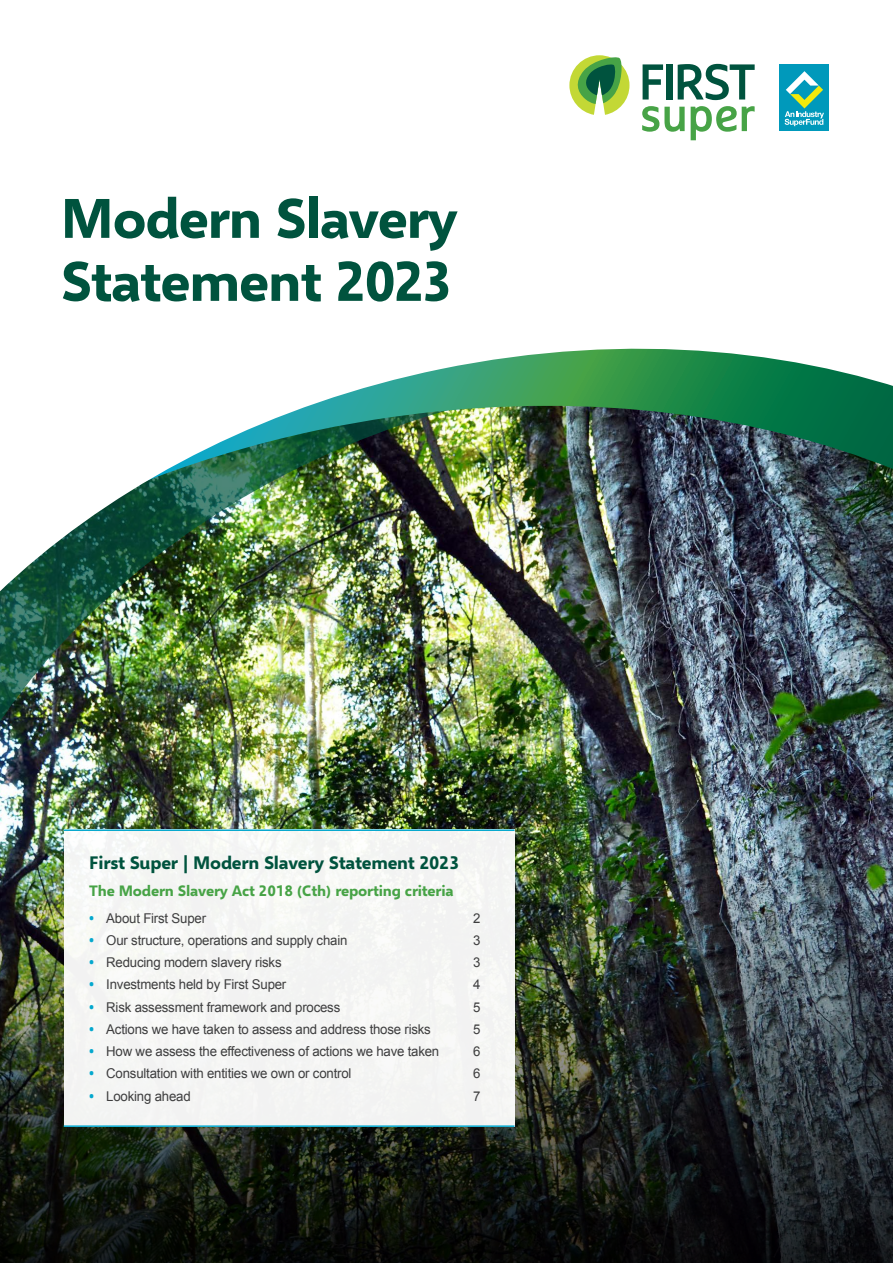
<style>
.page{position:relative;width:893px;height:1263px;background:#fff}
.page>*{position:absolute;margin:0;border:0;box-sizing:border-box;transform-origin:0 0}
.t1{font:700 55.5px/63px "Selawik";letter-spacing:-.02em;color:#00533e}
._2023_A4___Heading_L1B__Orchard{font:700 18px "Selawik";letter-spacing:-.01em;color:#00533e}
._2023_DL___Heading_L2{font:700 15px "Selawik";letter-spacing:-.01em;color:#47a346}
.t2{font:13.5px "Arial";letter-spacing:-.015em;color:#3e3e3f}
.s1{font-family:"Open Sans";font-weight:700;color:#05a8ce}
</style>
<div class="page">
<img style="left:0;top:838px;width:893px;height:425px">
<img style="left:0;top:348px;width:893px;height:485px">
<svg style="left:643px;top:64px;width:20px;height:36px"></svg>
<div style="left:667px;top:64px;width:6px;height:36px;background:#00533e"></div>
<svg style="left:678px;top:64px;width:77px;height:36px"></svg>
<svg style="left:642px;top:106px;width:43px;height:26px"></svg>
<svg style="left:691px;top:106px;width:64px;height:34px"></svg>
<svg style="left:569px;top:55px;width:60px;height:60px"></svg>
<div style="left:780px;top:64px;width:49px;height:67px;background:#09b"></div>
<svg style="left:785px;top:71px;width:39px;height:55px"></svg>
<div style="left:64px;top:829px;width:450px;height:298px;background:#f5f5f3"></div>
<hr style="left:64px;top:829px;width:450px;height:2px;background:#05a8ce">
<hr style="left:64px;top:1125px;width:450px;height:2px;background:#05a8ce">
<p class="t1" style="left:61px;top:188px;width:398px">Modern Slavery<br>Statement 2023</p>
<p class="_2023_A4___Heading_L1B__Orchard" style="left:89px;top:851px;width:372px">First Super | Modern Slavery Statement 2023</p>
<p class="_2023_DL___Heading_L2" style="left:89px;top:881px;width:366px">The Modern Slavery Act 2018 (Cth) reporting criteria</p>
<p class="t2" style="left:89px;top:909px;width:118px"><span class="s1">•</span> About First Super</p>
<p class="t2" style="left:473px;top:909px;width:9px">2</p>
<p class="t2" style="left:89px;top:931px;width:260px"><span class="s1">•</span> Our structure, operations and supply chain</p>
<p class="t2" style="left:473px;top:931px;width:9px">3</p>
<p class="t2" style="left:89px;top:953px;width:194px"><span class="s1">•</span> Reducing modern slavery risks</p>
<p class="t2" style="left:473px;top:953px;width:9px">3</p>
<p class="t2" style="left:89px;top:976px;width:199px"><span class="s1">•</span> Investments held by First Super</p>
<p class="t2" style="left:473px;top:976px;width:9px">4</p>
<p class="t2" style="left:89px;top:998px;width:253px"><span class="s1">•</span> Risk assessment framework and process</p>
<p class="t2" style="left:473px;top:998px;width:9px">5</p>
<p class="t2" style="left:89px;top:1020px;width:343px"><span class="s1">•</span> Actions we have taken to assess and address those risks</p>
<p class="t2" style="left:473px;top:1020px;width:9px">5</p>
<p class="t2" style="left:89px;top:1042px;width:351px"><span class="s1">•</span> How we assess the effectiveness of actions we have taken</p>
<p class="t2" style="left:473px;top:1042px;width:9px">6</p>
<p class="t2" style="left:89px;top:1065px;width:264px"><span class="s1">•</span> Consultation with entities we own or control</p>
<p class="t2" style="left:473px;top:1065px;width:9px">6</p>
<p class="t2" style="left:89px;top:1087px;width:103px"><span class="s1">•</span> Looking ahead</p>
<p class="t2" style="left:473px;top:1087px;width:9px">7</p>
</div>
